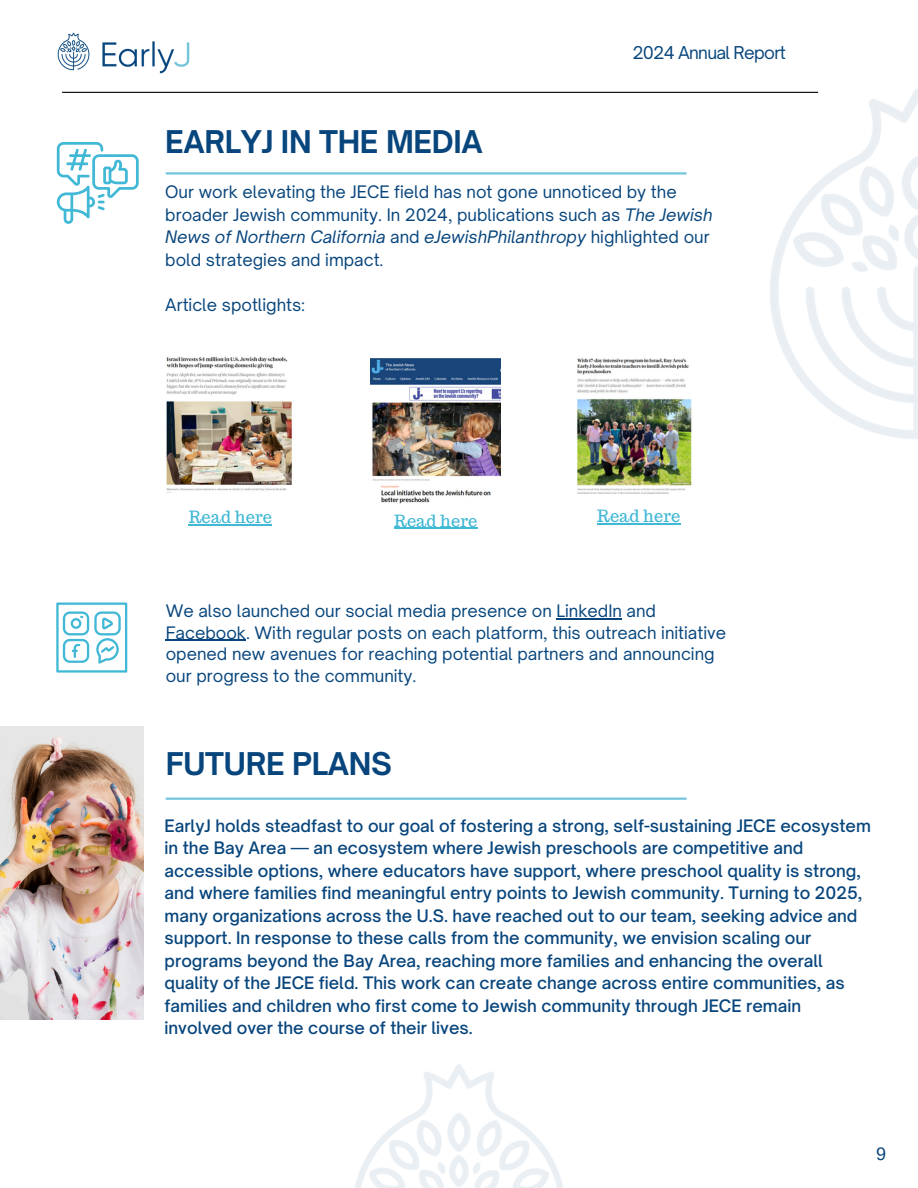
<style>
.page{position:relative;width:918px;height:1188px;background:#fff}
.page>*{position:absolute;margin:0;border:0;box-sizing:border-box;transform-origin:0 0}
.t1{font:700 30px "Open Sauce One";letter-spacing:-.01em;color:#07457c}
.t2{font:18px "Arimo";color:#07457c}
.t3{font:16.95px "Open Sauce One";letter-spacing:-.04em;color:#07457c}
.t4{font:500 16.5px/22.5px "Open Sauce One";color:#07457c}
.t5{font:16.5px/22.5px "Open Sauce One";color:#07457c}
.t6{font:16.5px "Trocchi";color:#41b8d5}
.s1{font-style:italic}
</style>
<div class="page">
<img style="left:57px;top:32px;width:133px;height:42px">
<hr style="left:166px;top:172px;width:521px;height:3px;background:#73c5da">
<svg style="left:57px;top:142px;width:81px;height:82px"></svg>
<img style="left:166px;top:356px;width:126px;height:135px">
<img style="left:370px;top:359px;width:131px;height:145px">
<img style="left:577px;top:358px;width:115px;height:135px">
<img style="left:708px;top:89px;width:210px;height:350px">
<hr style="left:166px;top:798px;width:521px;height:2px;background:#73c5da">
<img style="left:0;top:726px;width:144px;height:294px">
<img style="left:355px;top:1064px;width:208px;height:124px">
<hr style="left:62px;top:92px;width:756px;height:1px;background:#000">
<svg style="left:56px;top:603px;width:71px;height:69px"></svg>
<hr style="left:189px;top:525px;width:83px;height:1px;background:#41b8d5">
<hr style="left:394px;top:528px;width:83px;height:1px;background:#41b8d5">
<hr style="left:597px;top:523px;width:83px;height:2px;background:#41b8d5">
<hr style="left:556px;top:619px;width:66px;height:1px;background:#07457c">
<hr style="left:166px;top:640px;width:80px;height:1px;background:#07457c">
<p class="t1" style="left:165px;top:123px;width:319px">EARLYJ IN THE MEDIA</p>
<h1 class="t3" style="left:633px;top:42px;width:155px">2024 Annual Report</h1>
<p class="t5" style="left:165px;top:181px;width:549px">Our work elevating the JECE field has not gone unnoticed by the broader Jewish community. In 2024, publications such as <span class="s1">The Jewish News of Northern California</span> and <span class="s1">eJewishPhilanthropy</span> highlighted our bold strategies and impact.</p>
<p class="t5" style="left:165px;top:293px;width:141px">Article spotlights:</p>
<p class="t6" style="left:189px;top:507px;width:85px">Read here</p>
<p class="t6" style="left:394px;top:510px;width:85px">Read here</p>
<p class="t6" style="left:597px;top:506px;width:85px">Read here</p>
<p class="t5" style="left:166px;top:600px;width:562px;line-height:21.3px">We also launched our social media presence on LinkedIn and Facebook. With regular posts on each platform, this outreach initiative opened new avenues for reaching potential partners and announcing our progress to the community.</p>
<p class="t1" style="left:166px;top:745px;width:228px">FUTURE PLANS</p>
<p class="t4" style="left:165px;top:814px;width:708px">EarlyJ holds steadfast to our goal of fostering a strong, self-sustaining JECE ecosystem in the Bay Area — an ecosystem where Jewish preschools are competitive and accessible options, where educators have support, where preschool quality is strong, and where families find meaningful entry points to Jewish community. Turning to 2025, many organizations across the U.S. have reached out to our team, seeking advice and support. In response to these calls from the community, we envision scaling our programs beyond the Bay Area, reaching more families and enhancing the overall quality of the JECE field. This work can create change across entire communities, as families and children who first come to Jewish community through JECE remain involved over the course of their lives.</p>
<p class="t2" style="left:876px;top:1144px;width:12px">9</p>
</div>
